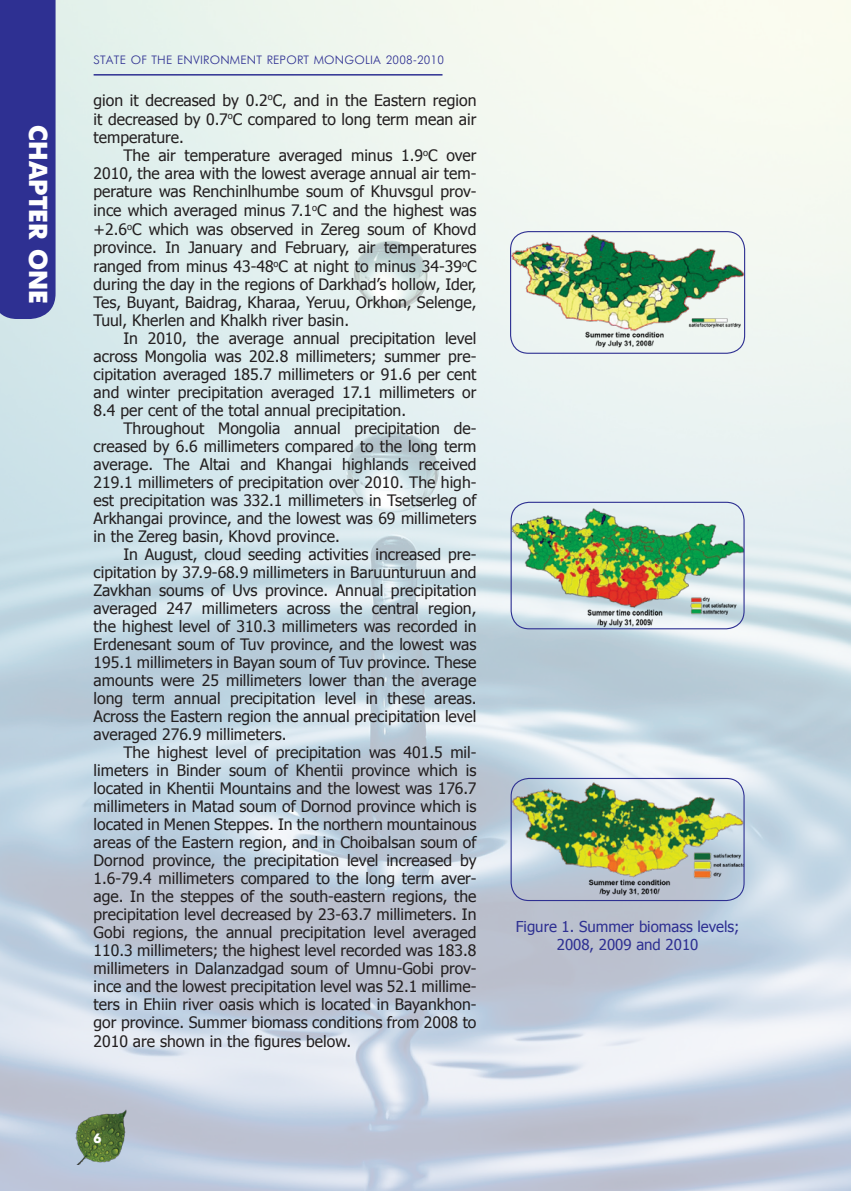
<style>
.page{position:relative;width:851px;height:1191px;background:#fff}
.page>*{position:absolute;margin:0;border:0;box-sizing:border-box;transform-origin:0 0}
.t1{font:700 25.8px "Ch Futuris";color:#fff}
.tekst{font:15.75px/18px "Tahoma";color:#231f20;text-align:justify}
.hus_tailbar{font:15px/18px "Tahoma";color:#2e3092;text-align:center}
.t2{font:700 13.5px "Ch Futuris";color:#fff}
.t3{font:12px "Ch Futuris";letter-spacing:.02em;color:#2e3092}
</style>
<div class="page">
<img style="left:0;top:0;width:851px;height:1191px">
<img style="left:75px;top:1109px;width:51px;height:55px">
<img style="left:511px;top:778px;width:233px;height:122px">
<div style="left:510px;top:778px;width:234px;height:123px;border:1px solid #2e3092;border-radius:18px"></div>
<img style="left:510px;top:232px;width:234px;height:121px">
<div style="left:510px;top:231px;width:235px;height:123px;border:1px solid #2e3092;border-radius:18px"></div>
<img style="left:511px;top:502px;width:233px;height:127px">
<div style="left:510px;top:502px;width:234px;height:127px;border:1px solid #2e3092;border-radius:18px"></div>
<div style="left:0;top:0;width:56px;height:319px;background:#2e3092"></div>
<hr style="left:94px;top:74px;width:348px;height:2px;background:#2e3092">
<p class="t1" style="left:52px;top:125px;width:180px;rotate:90deg">CHAPTER ONE</p>
<p class="t3" style="left:94px;top:54px;width:352px">STATE OF THE ENVIRONMENT REPORT MON GOLIA 2008-2010</p>
<p class="tekst" style="left:94px;top:90px;width:384px;line-height:18.5px">gion it decreased by 0.2<sup>o</sup>C, and in the Eastern region it decreased by 0.7<sup>o</sup>C compared to long term mean air temperature.</p>
<p class="tekst" style="left:94px;top:146px;width:384px;text-indent:30px">The air temperature averaged minus 1.9<sup>o</sup>C over 2010, the area with the lowest average annual air tem&shy;perature was Renchinlhumbe soum of Khuvsgul prov&shy;ince which averaged minus 7.1<sup>o</sup>C and the highest was +2.6<sup>o</sup>C which was observed in Zereg soum of Khovd province. In January and February, air temperatures ranged from minus 43-48<sup>o</sup>C at night to minus 34-39<sup>o</sup>C during the day in the regions of Darkhad’s hollow, Ider, Tes, Buyant, Baidrag, Kharaa, Yeruu, Orkhon, Selenge, Tuul, Kherlen and Khalkh river basin.</p>
<p class="tekst" style="left:94px;top:329px;width:384px;text-indent:30px">In 2010, the average annual precipitation level across Mongolia was 202.8 millimeters; summer pre&shy;cipitation averaged 185.7 millimeters or 91.6 per cent and winter precipitation averaged 17.1 millimeters or 8.4 per cent of the total annual precipitation.</p>
<p class="tekst" style="left:94px;top:419px;width:384px;text-indent:30px">Throughout Mongolia annual precipitation de&shy;creased by 6.6 millimeters compared to the long term average. The Altai and Khangai highlands received 219.1 millimeters of precipitation over 2010. The high&shy;est precipitation was 332.1 millimeters in Tsetserleg of Arkhangai province, and the lowest was 69 millimeters in the Zereg basin, Khovd province.</p>
<p class="tekst" style="left:94px;top:545px;width:384px;text-indent:30px">In August, cloud seeding activities increased pre&shy;cipitation by 37.9-68.9 millimeters in Baruunturuun and Zavkhan soums of Uvs province. Annual precipitation averaged 247 millimeters across the central region, the highest level of 310.3 millimeters was recorded in Erdenesant soum of Tuv province, and the lowest was 195.1 millimeters in Bayan soum of Tuv province. These amounts were 25 millimeters lower than the average long term annual precipitation level in these areas.<br>Across the Eastern region the annual precipitation level averaged 276.9 millimeters.</p>
<p class="tekst" style="left:94px;top:743px;width:384px;text-indent:30px">The highest level of precipitation was 401.5 mil&shy;limeters in Binder soum of Khentii province which is located in Khentii Mountains and the lowest was 176.7 millimeters in Matad soum of Dornod province which is located in Menen Steppes. In the northern mountainous areas of the Eastern region, and in Choibalsan soum of Dornod province, the precipitation level increased by 1.6-79.4 millimeters compared to the long term aver&shy;age. In the steppes of the south-eastern regions, the precipitation level decreased by 23-63.7 millimeters. In Gobi regions, the annual precipitation level averaged 110.3 millimeters; the highest level recorded was 183.8 millimeters in Dalanzadgad soum of Umnu-Gobi prov&shy;ince and the lowest precipitation level was 52.1 millime&shy;ters in Ehiin river oasis which is located in Bayankhon&shy;gor province. Summer biomass conditions from 2008 to 2010 are shown in the figures below.</p>
<p class="t2" style="left:94px;top:1130px;width:10px">6</p>
<p class="hus_tailbar" style="left:515px;top:917px;width:225px">Figure 1. Summer biomass levels;<br>2008, 2009 and 2010</p>
</div>
